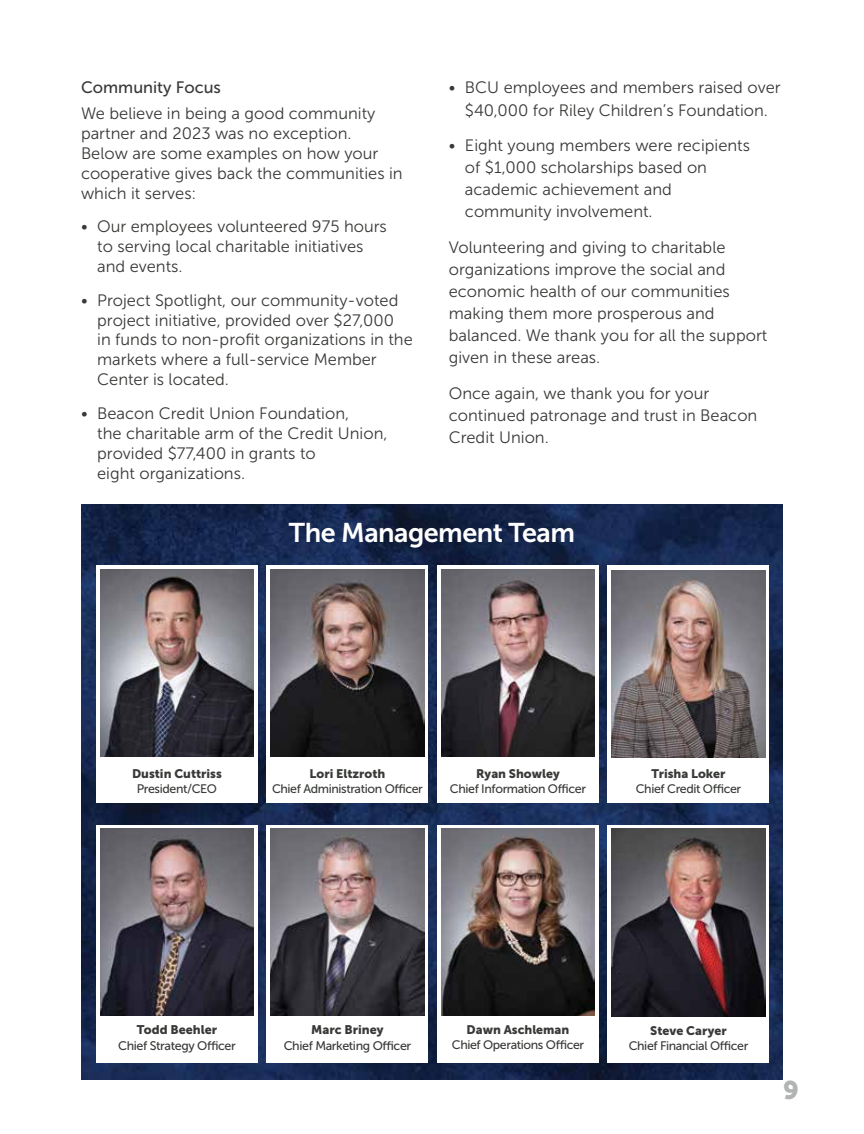
<style>
.page{position:relative;width:864px;height:1134px;background:#fff}
.page>*{position:absolute;margin:0;border:0;box-sizing:border-box;transform-origin:0 0}
.t1{font:27px "Museo Sans 700";letter-spacing:-.02em;color:#fff}
.t2{font:25.5px "Museo Sans 900";color:#b2b4b4}
.t3{font:16.5px/20px "Museo Sans 300";color:#373a36}
.t4{font:16.5px "Museo Sans 500";color:#373a36}
.t5{font:12.45px "Museo Sans 500";letter-spacing:-.03em;color:#373a36}
.t6{font:12.45px "Museo Sans 900";color:#373a36}
.t7{font:12.3px "Museo Sans 500";letter-spacing:-.03em;color:#373a36}
.t8{font:12.3px "Museo Sans 900";color:#373a36}
.s1{font-size:12.45px}
</style>
<div class="page">
<img style="left:81px;top:504px;width:702px;height:576px">
<div style="left:266px;top:566px;width:162px;height:237px;background:#fff"></div>
<img style="left:271px;top:570px;width:153px;height:187px">
<div style="left:96px;top:566px;width:162px;height:237px;background:#fff"></div>
<img style="left:100px;top:570px;width:154px;height:187px">
<div style="left:437px;top:566px;width:162px;height:237px;background:#fff"></div>
<img style="left:441px;top:570px;width:154px;height:187px">
<div style="left:608px;top:566px;width:162px;height:237px;background:#fff"></div>
<img style="left:612px;top:570px;width:153px;height:187px">
<div style="left:96px;top:825px;width:162px;height:237px;background:#fff"></div>
<img style="left:100px;top:828px;width:154px;height:188px">
<div style="left:266px;top:825px;width:162px;height:237px;background:#fff"></div>
<img style="left:271px;top:828px;width:153px;height:188px">
<div style="left:437px;top:825px;width:162px;height:237px;background:#fff"></div>
<img style="left:441px;top:828px;width:154px;height:188px">
<div style="left:608px;top:825px;width:162px;height:237px;background:#fff"></div>
<img style="left:612px;top:829px;width:153px;height:187px">
<p class="t4" style="left:81px;top:79px;width:142px">Community Focus</p>
<p class="t3" style="left:81px;top:104px;width:323px">We believe in being a good community partner and 2023 was no exception.<br>Below are some examples on how your cooperative gives back the communities in which it serves:</p>
<p class="t3" style="left:97px;top:217px;width:291px;text-indent:-16px">• Our employees volunteered 975 hours to serving local charitable initiatives and events.</p>
<p class="t3" style="left:97px;top:290px;width:317px;text-indent:-16px">• Project Spotlight, our community-voted project initiative, provided over $27,000<br>in funds to non-profit organizations in the markets where a full-service Member Center is located.</p>
<p class="t3" style="left:97px;top:403px;width:292px;text-indent:-16px">• Beacon Credit Union Foundation,<br>the charitable arm of the Credit Union, provided $77,400 in grants to<br>eight organizations.</p>
<p class="t3" style="left:449px;top:77px;width:333px;line-height:22px;text-align:center">• BCU employees and members raised over $40,000 for Riley Children’s Foundation.</p>
<p class="t3" style="left:465px;top:135px;width:287px;line-height:22px;text-indent:-16px">• Eight young members were recipients of $1,000 scholarships based on academic achievement and community involvement.</p>
<p class="t3" style="left:449px;top:236px;width:320px;line-height:22px">Volunteering and giving to charitable organizations improve the social and economic health of our communities making them more prosperous and balanced. We thank you for all the support given in these areas.</p>
<p class="t3" style="left:449px;top:382px;width:310px;line-height:22px">Once again, we thank you for your continued patronage and trust in Beacon<br>Credit Union.</p>
<h1 class="t1" style="left:289px;top:518px;width:288px">The Management Team</h1>
<p class="t8" style="left:132px;top:766px;width:91px">Dustin Cuttriss</p>
<p class="t7" style="left:137px;top:782px;width:82px">President/CEO</p>
<p class="t8" style="left:310px;top:766px;width:77px">Lori Eltzroth</p>
<p class="t7" style="left:272px;top:782px;width:152px">Chief Administration Officer</p>
<p class="t8" style="left:476px;top:766px;width:85px">Ryan Showley</p>
<p class="t7" style="left:450px;top:782px;width:138px">Chief Information Of<span class="s1">ficer</span></p>
<p class="t8" style="left:651px;top:767px;width:76px">Trisha Loker</p>
<p class="t7" style="left:636px;top:782px;width:107px">Chief Credit Officer</p>
<p class="t6" style="left:137px;top:1023px;width:82px">Todd Beehler</p>
<p class="t5" style="left:118px;top:1038px;width:119px">Chief Strategy Officer</p>
<p class="t6" style="left:311px;top:1023px;width:74px">Marc Briney</p>
<p class="t5" style="left:284px;top:1038px;width:129px">Chief Marketing Officer</p>
<p class="t8" style="left:467px;top:1023px;width:104px">Dawn Aschleman</p>
<p class="t7" style="left:452px;top:1038px;width:134px">Chief Operations Officer</p>
<p class="t8" style="left:650px;top:1023px;width:78px">Steve Caryer</p>
<p class="t7" style="left:629px;top:1039px;width:121px">Chief Financial Officer</p>
<h2 class="t2" style="left:783px;top:1076px;width:17px">9</h2>
</div>
